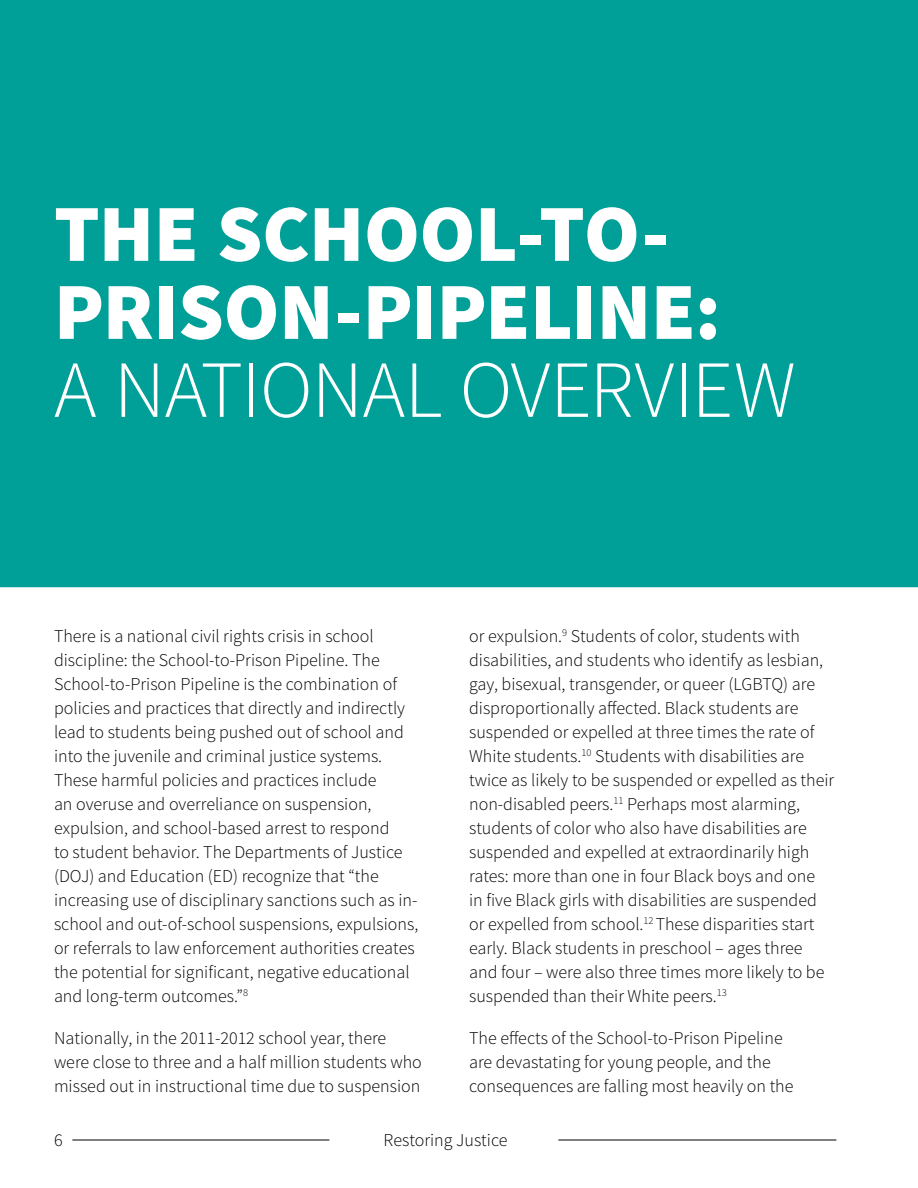
<style>
.page{position:relative;width:918px;height:1188px;background:#fff}
.page>*{position:absolute;margin:0;border:0;box-sizing:border-box;transform-origin:0 0}
.t1{font:900 81px/78px "Source Sans Pro";letter-spacing:-.005em;color:#fff}
.t2{font:300 81px "Source Sans Pro";letter-spacing:-.01em;color:#fff}
.t3{font:300 18px/24px "Source Sans Pro";color:#000}
</style>
<div class="page">
<hr style="left:72px;top:1140px;width:257px;height:1px;background:#000">
<hr style="left:558px;top:1140px;width:278px;height:1px;background:#000">
<div style="left:0;top:0;width:918px;height:587px;background:#00a098"></div>
<h1 class="t1" style="left:54px;top:199px;width:668px">THE SCHOOL-TO-<br>PRISON-PIPELINE:</h1>
<h1 class="t2" style="left:54px;top:341px;width:743px">A NATIONAL OVERVIEW</h1>
<p class="t3" style="left:54px;top:624px;width:366px">There is a national civil rights crisis in school discipline: the School-to-Prison Pipeline. The School-to-Prison Pipeline is the combination of policies and practices that directly and indirectly lead to students being pushed out of school and into the juvenile and criminal justice systems.<br>These harmful policies and practices include<br>an overuse and overreliance on suspension, expulsion, and school-based arrest to respond<br>to student behavior. The Departments of Justice (DOJ) and Education (ED) recognize that “the increasing use of disciplinary sanctions such as in&shy;school and out-of-school suspensions, expulsions, or referrals to law enforcement authorities creates the potential for significant, negative educational and long-term outcomes.”<sup>8</sup></p>
<p class="t3" style="left:54px;top:1026px;width:369px">Nationally, in the 2011-2012 school year, there were close to three and a half million students who missed out in instructional time due to suspension</p>
<p class="t3" style="left:469px;top:624px;width:367px">or expulsion.<sup>9</sup> Students of color, students with disabilities, and students who identify as lesbian, gay, bisexual, transgender, or queer (LGBTQ) are disproportionally affected. Black students are suspended or expelled at three times the rate of White students.<sup>10</sup> Students with disabilities are twice as likely to be suspended or expelled as their non-disabled peers.<sup>11</sup> Perhaps most alarming, students of color who also have disabilities are suspended and expelled at extraordinarily high rates: more than one in four Black boys and one<br>in five Black girls with disabilities are suspended or expelled from school.<sup>12</sup> These disparities start early. Black students in preschool – ages three and four – were also three times more likely to be suspended than their White peers.<sup>13</sup></p>
<p class="t3" style="left:469px;top:1026px;width:326px">The effects of the School-to-Prison Pipeline are devastating for young people, and the consequences are falling most heavily on the</p>
<p class="t3" style="left:54px;top:1128px;width:10px">6</p>
<p class="t3" style="left:383px;top:1128px;width:126px">Restoring Justice</p>
</div>
